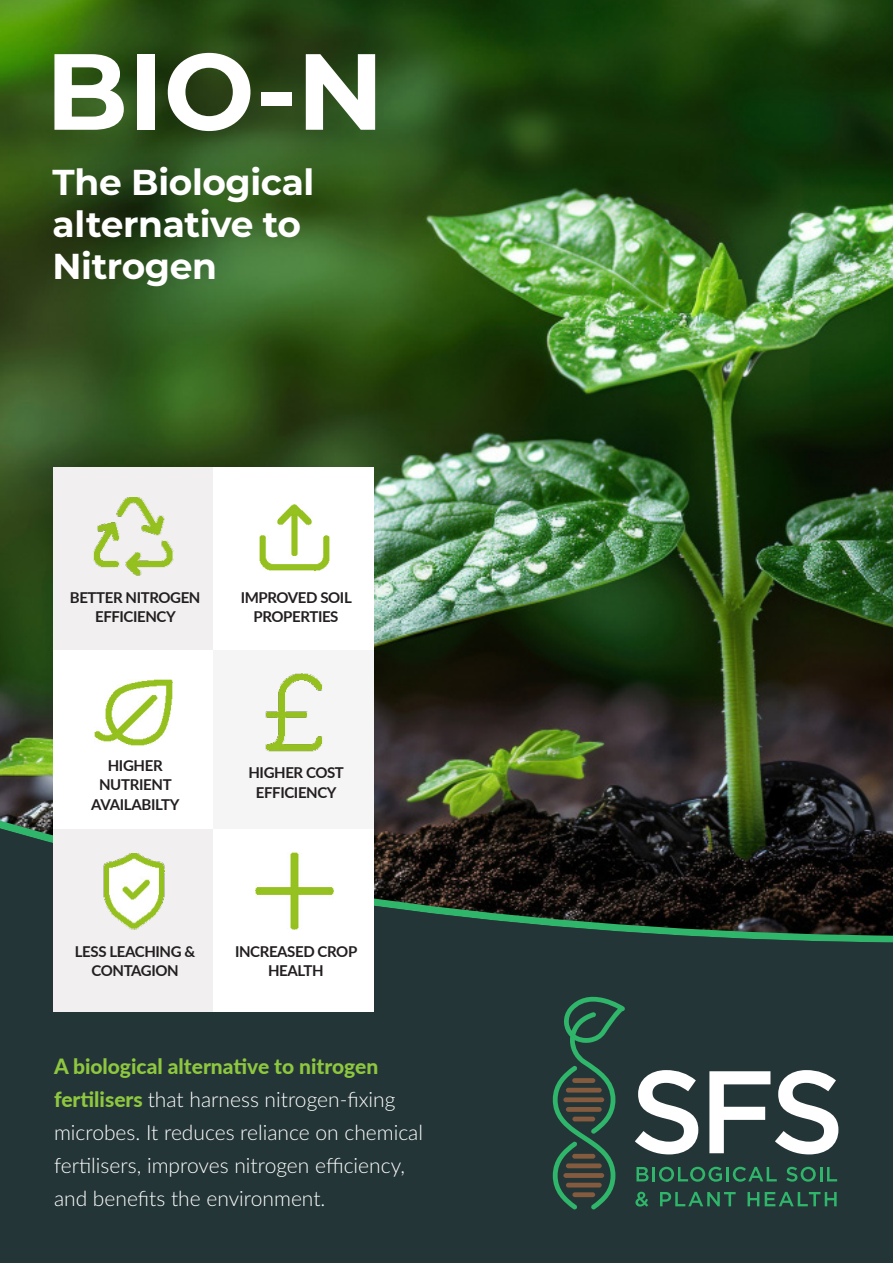
<style>
.page{position:relative;width:893px;height:1263px;background:#fff}
.page>*{position:absolute;margin:0;border:0;box-sizing:border-box;transform-origin:0 0}
.t1{font:700 108px "Montserrat";color:#fff}
.t2{font:700 36px/41.8px "Montserrat";letter-spacing:-.01em;color:#fff}
.t3{font:300 21px/33.2px "Lato";color:#fff}
.t4{font:700 15px/19.6px "Lato";letter-spacing:-.025em;color:#231f20;text-align:center}
.s1{font-weight:800;color:#8ec83f}
</style>
<div class="page">
<img style="left:0;top:0;width:893px;height:813px">
<svg style="left:0;top:813px;width:893px;height:8px;background:#2d2e28"></svg>
<svg style="left:0;top:821px;width:893px;height:442px;background:#223132"></svg>
<svg style="left:635px;top:1070px;width:63px;height:84px"></svg>
<svg style="left:709px;top:1070px;width:129px;height:84px"></svg>
<svg style="left:636px;top:1167px;width:13px;height:14px"></svg>
<hr style="left:652px;top:1167px;width:3px;height:14px;background:#2fb66a">
<svg style="left:659px;top:1167px;width:63px;height:15px"></svg>
<hr style="left:726px;top:1167px;width:3px;height:14px;background:#2fb66a">
<svg style="left:733px;top:1167px;width:44px;height:15px"></svg>
<svg style="left:786px;top:1167px;width:51px;height:15px"></svg>
<svg style="left:635px;top:1192px;width:13px;height:14px"></svg>
<svg style="left:660px;top:1192px;width:76px;height:14px"></svg>
<svg style="left:747px;top:1192px;width:12px;height:14px"></svg>
<svg style="left:765px;top:1192px;width:72px;height:14px"></svg>
<svg style="left:553px;top:994px;width:72px;height:215px;background:#264d41"></svg>
<div style="left:563px;top:1173px;width:41px;height:5px;background:#845b3e;border-radius:2px"></div>
<hr style="left:566px;top:1183px;width:36px;height:4px;background:#845b3e;border-radius:2px">
<div style="left:572px;top:1192px;width:23px;height:5px;background:#845b3e;border-radius:2px"></div>
<div style="left:566px;top:1163px;width:36px;height:5px;background:#845b3e;border-radius:2px"></div>
<hr style="left:572px;top:1154px;width:23px;height:4px;background:#845b3e;border-radius:2px">
<div style="left:563px;top:1097px;width:41px;height:5px;background:#845b3e;border-radius:2px"></div>
<div style="left:566px;top:1107px;width:36px;height:5px;background:#845b3e;border-radius:2px"></div>
<div style="left:572px;top:1116px;width:23px;height:5px;background:#845b3e;border-radius:2px"></div>
<hr style="left:566px;top:1088px;width:36px;height:4px;background:#845b3e;border-radius:2px">
<div style="left:572px;top:1078px;width:23px;height:5px;background:#845b3e;border-radius:2px"></div>
<div style="left:54px;top:647px;width:160px;height:182px;background:#fff"></div>
<div style="left:54px;top:829px;width:160px;height:183px;background:#f1efef"></div>
<div style="left:54px;top:467px;width:160px;height:183px;background:#f1efef"></div>
<div style="left:213px;top:647px;width:161px;height:182px;background:#f5f5f5"></div>
<div style="left:213px;top:829px;width:161px;height:183px;background:#fff"></div>
<img style="left:266px;top:674px;width:57px;height:77px">
<img style="left:256px;top:852px;width:77px;height:78px">
<img style="left:104px;top:853px;width:61px;height:77px">
<div style="left:213px;top:467px;width:161px;height:183px;background:#fff"></div>
<img style="left:260px;top:505px;width:70px;height:65px">
<img style="left:95px;top:679px;width:78px;height:67px">
<img style="left:94px;top:497px;width:80px;height:78px">
<h1 class="t1" style="left:45px;top:14px;width:340px">BIO-N</h1>
<h2 class="t2" style="left:53px;top:160px;width:263px">The Biological alternative to<br>Nitrogen</h2>
<p class="t4" style="left:70px;top:587px;width:132px">BETTER NITROGEN<br>EFFICIENCY</p>
<p class="t4" style="left:241px;top:587px;width:113px">IMPROVED SOIL<br>PROPERTIES</p>
<p class="t4" style="left:91px;top:755px;width:90px">HIGHER<br>NUTRIENT<br>AVAILABILTY</p>
<p class="t4" style="left:248px;top:762px;width:97px">HIGHER COST<br>EFFICIENCY</p>
<p class="t4" style="left:75px;top:940px;width:122px">LESS LEACHING &amp;<br>CONTAGION</p>
<p class="t4" style="left:235px;top:940px;width:124px">INCREASED CROP<br>HEALTH</p>
<p class="t3" style="left:54px;top:1049px;width:371px"><span class="s1">A biological alternative to nitrogen fertilisers</span> that harness nitrogen-fixing microbes. It reduces reliance on chemical fertilisers, improves nitrogen efficiency, and benefits the environment.</p>
</div>
